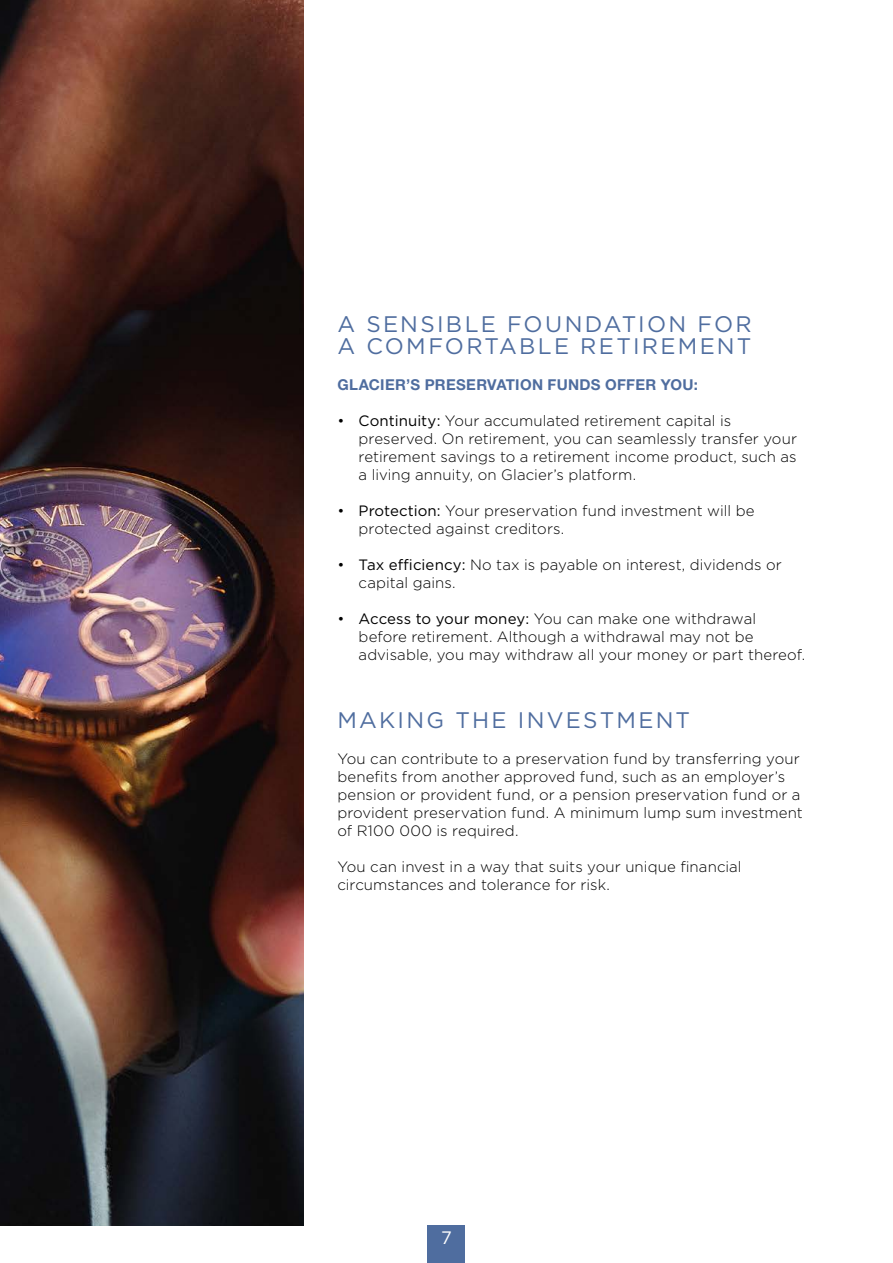
<style>
.page{position:relative;width:893px;height:1263px;background:#fff}
.page>*{position:absolute;margin:0;border:0;box-sizing:border-box;transform-origin:0 0}
.t1{font:22.5px/22.5px "Gotham";letter-spacing:.1em;color:#4f6d9f}
.t2{font:18px "Gotham";color:#fff}
.t3{font:300 15px/18px "Gotham";letter-spacing:.005em;color:#000}
.t4{font:700 15px "Helvetica Neue LT Std";letter-spacing:.02em;color:#4f6d9f}
.s1{font-weight:400}
</style>
<div class="page">
<img style="left:0;top:0;width:303px;height:1225px">
<div style="left:428px;top:1225px;width:37px;height:38px;background:#4f6d9f"></div>
<h1 class="t1" style="left:337px;top:312px;width:416px">A SENSIBLE FOUNDATION FOR<br>A COMFORTABLE RETIREMENT</h1>
<p class="t4" style="left:337px;top:376px;width:362px">GLACIER’S PRESERVATION FUNDS OFFER YOU:</p>
<p class="t3" style="left:359px;top:411px;width:440px;text-indent:-21px">• <span class="s1">Continuity:</span> Your accumulated retirement capital is preserved. On retirement, you can seamlessly transfer your retirement savings to a retirement income product, such as a living annuity, on Glacier’s platform.</p>
<p class="t3" style="left:359px;top:501px;width:397px;text-indent:-21px">• <span class="s1">Protection:</span> Your preservation fund investment will be protected against creditors.</p>
<p class="t3" style="left:359px;top:555px;width:425px;text-indent:-21px">• <span class="s1">Tax efficiency:</span> No tax is payable on interest, dividends or capital gains.</p>
<p class="t3" style="left:359px;top:609px;width:448px;text-indent:-21px">• <span class="s1">Access to your money:</span> You can make one withdrawal before retirement. Although a withdrawal may not be advisable, you may withdraw all your money or part thereof.</p>
<h1 class="t1" style="left:337px;top:708px;width:354px">MAKING THE INVESTMENT</h1>
<p class="t3" style="left:337px;top:749px;width:467px">You can contribute to a preservation fund by transferring your benefits from another approved fund, such as an employer’s pension or provident fund, or a pension preservation fund or a provident preservation fund. A minimum lump sum investment of R100 000 is required.</p>
<p class="t3" style="left:337px;top:857px;width:406px">You can invest in a way that suits your unique financial circumstances and tolerance for risk.</p>
<p class="t2" style="left:441px;top:1226px;width:12px">7</p>
</div>
